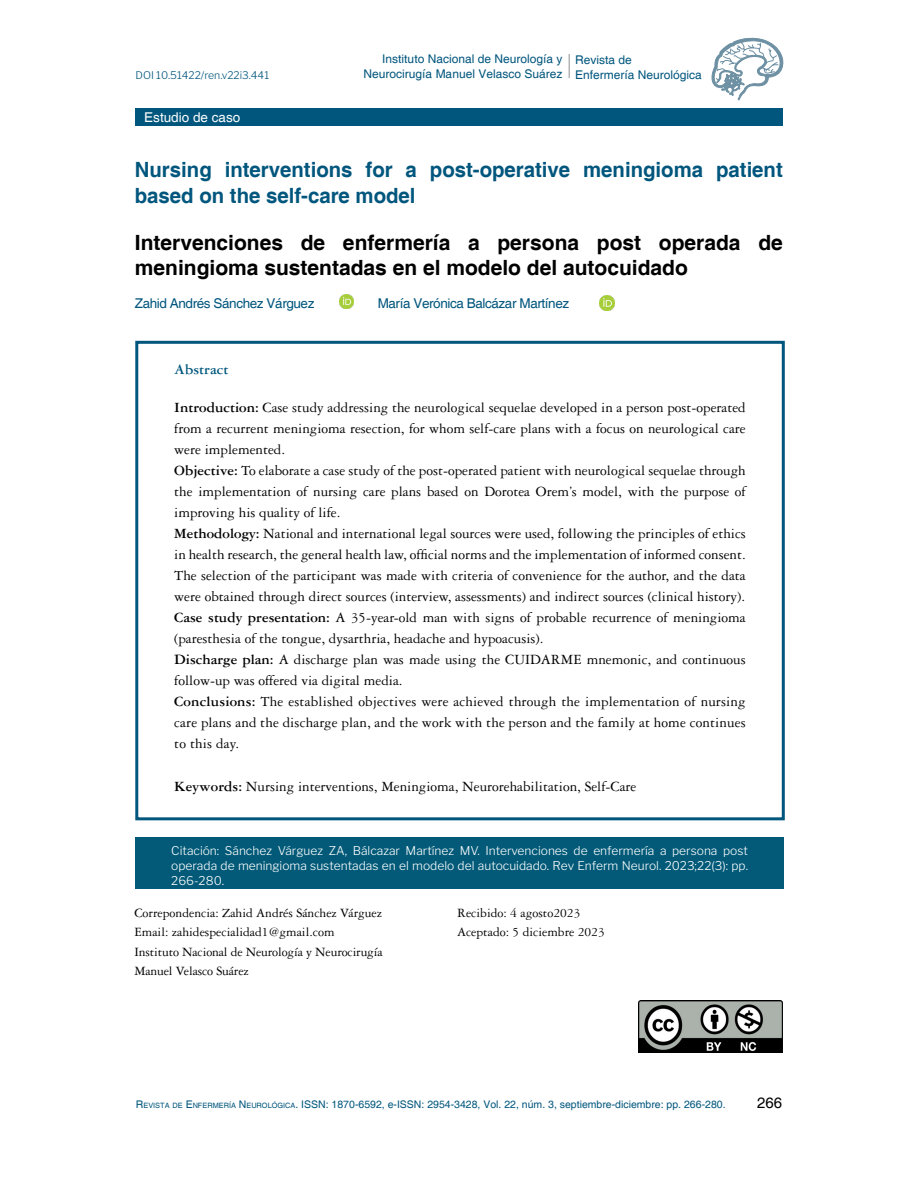
<style>
.page{position:relative;width:918px;height:1188px;background:#fff}
.page>*{position:absolute;margin:0;border:0;box-sizing:border-box;transform-origin:0 0}
.t1{font:700 21px/25.5px "Helvetica";color:#000}
.t2{font:700 21px/25.5px "Helvetica";color:#00567d}
.t3{font:15px/21px "Garamond 3 LT Std";color:#000}
.t4{font:700 15px "Garamond 3 LT Std";color:#00567d}
.t5{font:15px "Helvetica";color:#000}
.t6{font:13.5px/19.5px "Garamond 3 LT Std";color:#000}
.t7{font:13.5px "Helvetica";letter-spacing:-.03em;color:#00567d}
.t8{font:13.5px "Helvetica";color:#fff}
.t9{font:300 12px/15px "Libre Franklin";color:#fff;text-align:justify}
.t10{font:12px/15px "Helvetica";color:#00567d;text-align:right}
.t11{font:10.5px "Helvetica";color:#00567d}
.t12{font:300 10.5px "Libre Franklin";color:#00567d}
.s1{font-weight:700}
.s2{font-style:inherit}
.s3{font-size:7.35px}
</style>
<div class="page">
<div style="left:135px;top:108px;width:648px;height:18px;background:#00567d"></div>
<svg style="left:711px;top:37px;width:73px;height:63px"></svg>
<hr style="left:568px;top:54px;width:2px;height:24px;background:#808285">
<div style="left:135px;top:838px;width:649px;height:51px;background:#025a78"></div>
<div style="left:135px;top:341px;width:650px;height:479px;border:3px solid #00567d"></div>
<img style="left:340px;top:295px;width:14px;height:14px">
<img style="left:638px;top:1001px;width:144px;height:51px">
<img style="left:600px;top:296px;width:14px;height:14px">
<p class="t10" style="left:364px;top:52px;width:200px">Instituto Nacional de Neurología y<br>Neurocirugía Manuel Velasco Suárez</p>
<p class="t10" style="left:575px;top:53px;width:58px">Revista de</p>
<p class="t12" style="left:136px;top:69px;width:135px">DOI 10.51422/ren.v22i3.441</p>
<p class="t10" style="left:575px;top:68px;width:128px">Enfermería Neurológica</p>
<p class="t8" style="left:144px;top:110px;width:98px">Estudio de caso</p>
<h1 class="t2" style="left:135px;top:158px;width:650px">Nursing interventions for a post-operative meningioma patient based on the self-care model</h1>
<h1 class="t1" style="left:135px;top:231px;width:650px">Intervenciones de enfermería a persona post operada de meningioma sustentadas en el modelo del autocuidado</h1>
<p class="t7" style="left:135px;top:296px;width:181px">Zahid Andrés Sánchez Várguez</p>
<p class="t7" style="left:378px;top:296px;width:193px">María Verónica Balcázar Martínez</p>
<p class="t4" style="left:174px;top:362px;width:56px">Abstract</p>
<p class="t3" style="left:174px;top:397px;width:573px"><span class="s1">Introduction:</span> Case study addressing the neurological sequelae developed in a person post-operated from a recurrent meningioma resection, for whom self-care plans with a focus on neurological care were implemented.<br><span class="s1">Objective:</span> To elaborate a case study of the post-operated patient with neurological sequelae through the implementation of nursing care plans based on Dorotea Orem’s model, with the purpose of improving his quality of life.<br><span class="s1">Methodology:</span> National and international legal sources were used, following the principles of ethics in health research, the general health law, official norms and the implementation of informed consent.<br>The selection of the participant was made with criteria of convenience for the author, and the data were obtained through direct sources (interview, assessments) and indirect sources (clinical history).<br><span class="s1">Case study presentation:</span> A 35-year-old man with signs of probable recurrence of meningioma (paresthesia of the tongue, dysarthria, headache and hypoacusis).<br><span class="s1">Discharge plan:</span> A discharge plan was made using the CUIDARME mnemonic, and continuous follow-up was offered via digital media.<br><span class="s1">Conclusions:</span> The established objectives were achieved through the implementation of nursing care plans and the discharge plan, and the work with the person and the family at home continues to this day.</p>
<p class="t3" style="left:174px;top:776px;width:464px"><span class="s1">Keywords:</span> Nursing interventions, Meningioma, Neurorehabilitation, Self-Care</p>
<p class="t9" style="left:171px;top:844px;width:578px">Citación: Sánchez Várguez ZA, Bálcazar Martínez MV. Intervenciones de enfermería a persona post operada de meningioma sustentadas en el modelo del autocuidado. Rev Enferm Neurol. 2023;22(3): pp.<br>266-280.</p>
<p class="t6" style="left:134px;top:903px;width:250px">Correpondencia: Zahid Andrés Sánchez Várguez Email: zahidespecialidad1@gmail.com<br>Instituto Nacional de Neurología y Neurocirugía Manuel Velasco Suárez</p>
<p class="t6" style="left:457px;top:903px;width:149px">Recibido: 4 agosto2023<br>Aceptado: 5 diciembre 2023</p>
<p class="t11" style="left:136px;top:1098px;width:591px"><span class="s2">R</span><span class="s3">EVISTA DE</span> <span class="s2">E</span> <span class="s3">NFERMERÍA</span> <span class="s2">N</span> <span class="s3">EUROLÓGICA</span>. ISSN: 1870-6592, e-ISSN: 2954-3428, Vol. 22, núm. 3, septiembre-diciembre: pp. 266-280.</p>
<p class="t5" style="left:757px;top:1094px;width:27px">266</p>
</div>
